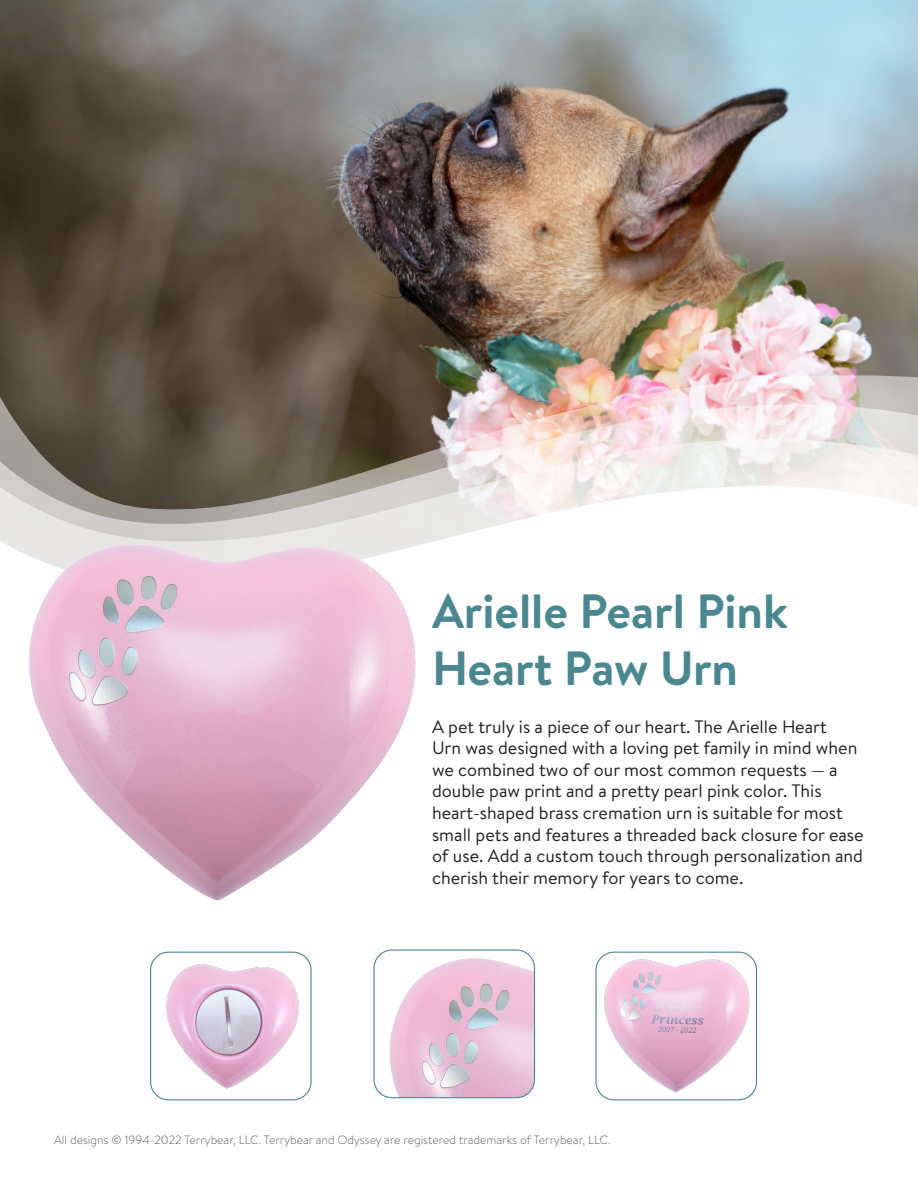
<style>
.page{position:relative;width:918px;height:1188px;background:#fff}
.page>*{position:absolute;margin:0;border:0;box-sizing:border-box;transform-origin:0 0}
.t1{font:700 48px "Brandon Text";color:#4a878f}
.t2{font:18px/21.6px "Brandon Text";color:#231f20}
.t3{font:300 12px "Brandon Text";color:#57585a}
</style>
<div class="page">
<img style="left:0;top:0;width:918px;height:1101px">
<img style="left:596px;top:952px;width:161px;height:148px">
<div style="left:596px;top:952px;width:161px;height:148px;border:1px solid #4a878f;border-radius:18px"></div>
<img style="left:374px;top:950px;width:161px;height:148px">
<div style="left:374px;top:950px;width:161px;height:148px;border:1px solid #4a878f;border-radius:18px"></div>
<img style="left:151px;top:952px;width:160px;height:148px">
<div style="left:150px;top:952px;width:162px;height:148px;border:1px solid #4a878f;border-radius:18px"></div>
<img style="left:0;top:505px;width:418px;height:415px">
<p class="t1" style="left:432px;top:578px;width:358px">Arielle Pearl Pink</p>
<p class="t1" style="left:432px;top:635px;width:308px">Heart Paw Urn</p>
<p class="t2" style="left:432px;top:715px;width:433px">A pet truly is a piece of our heart. The Arielle Heart<br>Urn was designed with a loving pet family in mind when we combined two of our most common requests — a double paw print and a pretty pearl pink color. This heart-shaped brass cremation urn is suitable for most small pets and features a threaded back closure for ease of use. Add a custom touch through personalization and cherish their memory for years to come.</p>
<p class="t3" style="left:54px;top:1132px;width:558px">All designs © 1994-2022 Terrybear, LLC. Terrybear and Odyssey are registered trademarks of Terrybear, LLC.</p>
</div>
